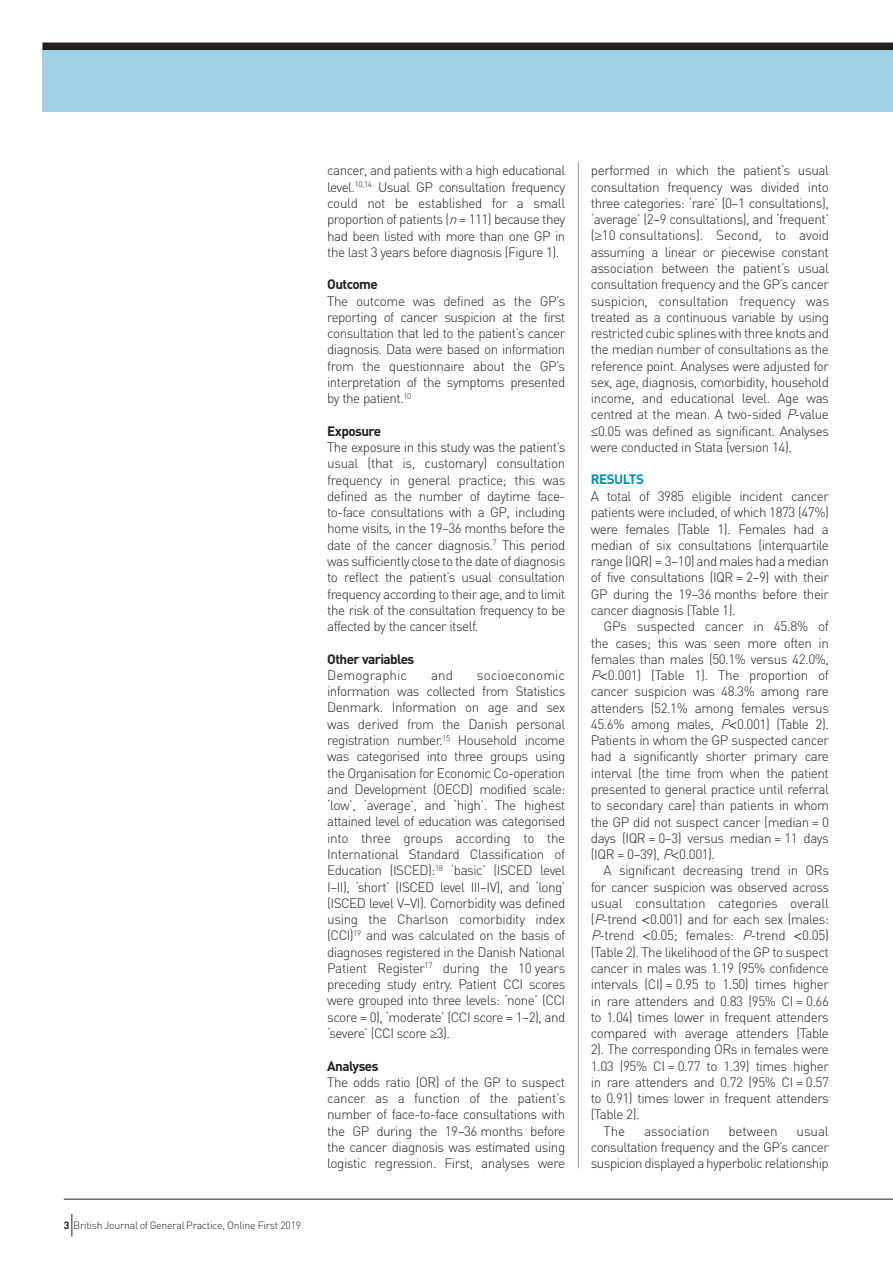
<style>
.page{position:relative;width:893px;height:1263px;background:#fff}
.page>*{position:absolute;margin:0;border:0;box-sizing:border-box;transform-origin:0 0}
.t1{font:300 13.5px/16.2px "DIN";letter-spacing:-.035em;color:#231f20;text-align:justify}
.t2{font:700 13.5px "DIN";letter-spacing:-.04em;color:#231f20}
.t3{font:300 13.5px "DIN";letter-spacing:-.015em;color:#231f20}
.t4{font:300 13.5px "DIN";letter-spacing:-.01em;color:#231f20}
.t5{font:300 13.5px "DIN";color:#231f20}
.t6{font:700 13.5px "DIN";letter-spacing:-.04em;color:#008fb3}
.t7{font:300 10.5px "DIN";letter-spacing:-.025em;color:#231f20}
.s1{font-weight:700}
.s2{font-style:italic}
.s3{font-family:"Helvetica"}
</style>
<div class="page">
<div style="left:43px;top:48px;width:850px;height:64px;background:#a2d2e3"></div>
<div style="left:43px;top:43px;width:850px;height:7px;background:#231f20"></div>
<hr style="left:578px;top:162px;width:1px;height:1006px;background:#939598">
<hr style="left:64px;top:1199px;width:829px;height:1px;background:#231f20">
<svg style="left:71px;top:1214px;width:1px;height:22px"></svg>
<p class="t7" style="left:64px;top:1218px;width:239px"><span class="s1">3</span> British Journal of General Practice, Online First 2019</p>
<p class="t1" style="left:327px;top:162px;width:240px">cancer, and patients with a high educational level.<sup>10,14</sup> Usual GP consultation frequency could not be established for a small proportion of patients (<span class="s2">n</span>= 111) because they had been listed with more than one GP in the last 3 years before diagnosis (Figure 1).</p>
<p class="t2" style="left:327px;top:276px;width:52px">Outcome</p>
<p class="t1" style="left:327px;top:293px;width:240px">The outcome was defined as the GP’s reporting of cancer suspicion at the first consultation that led to the patient’s cancer diagnosis. Data were based on information from the questionnaire about the GP’s interpretation of the symptoms presented by the patient.<sup>10</sup></p>
<p class="t2" style="left:327px;top:422px;width:56px">Exposure</p>
<p class="t1" style="left:327px;top:439px;width:240px">The exposure in this study was the patient’s usual (that is, customary) consultation frequency in general practice; this was defined as the number of daytime face&shy;to-face consultations with a GP, including home visits, in the 19–36 months before the date of the cancer diagnosis.<sup>7</sup> This period was sufficiently close to the date of diagnosis to reflect the patient’s usual consultation frequency according to their age, and to limit the risk of the consultation frequency to be affected by the cancer itself.</p>
<p class="t2" style="left:327px;top:650px;width:89px">Other variables</p>
<p class="t5" style="left:327px;top:667px;width:81px">Demographic</p>
<p class="t1" style="left:431px;top:667px;width:23px">and</p>
<p class="t1" style="left:327px;top:667px;width:240px;text-indent:150px">socioeconomic information was collected from Statistics Denmark. Information on age and sex was derived from the Danish personal registration number.<sup>15</sup> Household income was categorised into three groups using the Organisation for Economic Co-operation and Development (OECD) modified scale: ‘low’, ‘average’, and ‘high’. The highest attained level of education was categorised into three groups according to the International Standard Classification of Education (ISCED):<sup>18</sup> ‘basic’ (ISCED level I–II), ‘short’ (ISCED level III–IV), and ‘long’ (ISCED level V–VI). Comorbidity was defined using the Charlson comorbidity index (CCI)<sup>19</sup> and was calculated on the basis of diagnoses registered in the Danish National Patient Register<sup>17</sup> during the 10 years preceding study entry. Patient CCI scores were grouped into three levels: ‘none’ (CCI score = 0), ‘moderate’ (CCI score = 1–2), and ‘severe’ (CCI score <span class="s3">≥</span>3).</p>
<p class="t2" style="left:327px;top:1057px;width:53px">Analyses</p>
<p class="t1" style="left:327px;top:1074px;width:240px">The odds ratio (OR) of the GP to suspect cancer as a function of the patient’s number of face-to-face consultations with the GP during the 19–36 months before the cancer diagnosis was estimated using logistic regression. First, analyses were</p>
<p class="t1" style="left:591px;top:162px;width:240px">performed in which the patient’s usual consultation frequency was divided into three categories: ‘rare’ (0–1 consultations), ‘average’ (2–9 consultations), and ‘frequent’ (<span class="s3">≥</span>10 consultations). Second, to avoid assuming a linear or piecewise constant association between the patient’s usual consultation frequency and the GP’s cancer suspicion, consultation frequency was treated as a continuous variable by using restricted cubic splines with three knots and the median number of consultations as the reference point. Analyses were adjusted for sex, age, diagnosis, comorbidity, household income, and educational level. Age was centred at the mean. A two-sided <span class="s2">P</span>-value <span class="s3">≤</span>0.05 was defined as significant. Analyses were conducted in Stata (version 14).</p>
<p class="t6" style="left:591px;top:470px;width:55px">RESULTS</p>
<p class="t1" style="left:591px;top:488px;width:240px">A total of 3985 eligible incident cancer patients were included, of which 1873 (47%) were females (Table 1). Females had a median of six consultations (interquartile range (IQR) = 3–10) and males had a median of five consultations (IQR = 2–9) with their GP during the 19–36 months before their cancer diagnosis (Table 1).</p>
<p class="t1" style="left:591px;top:618px;width:240px;text-indent:13px">GPs suspected cancer in 45.8% of the cases; this was seen more often in females than males (50.1% versus 42.0%, <span class="s2">P</span><span class="s3">&lt;</span>0.001) (Table 1). The proportion of cancer suspicion was 48.3% among rare attenders (52.1% among females versus 45.6% among males, <span class="s2">P</span><span class="s3">&lt;</span>0.001) (Table 2).<br>Patients in whom the GP suspected cancer had a significantly shorter primary care interval (the time from when the patient presented to general practice until referral to secondary care) than patients in whom the GP did not suspect cancer (median = 0 days (IQR = 0–3) versus median = 11 days (IQR = 0–39), <span class="s2">P</span><span class="s3">&lt;</span>0.001).</p>
<p class="t1" style="left:604px;top:862px;width:227px">A significant decreasing trend in ORs</p>
<p class="t1" style="left:591px;top:878px;width:240px">for cancer suspicion was observed across</p>
<p class="t3" style="left:591px;top:895px;width:240px">usual consultation categories overall</p>
<p class="t1" style="left:591px;top:911px;width:240px">(<span class="s2">P</span>-trend <span class="s3">&lt;</span>0.001) and for each sex (males:</p>
<p class="t1" style="left:591px;top:927px;width:240px"><span class="s2">P</span>-trend <span class="s3">&lt;</span>0.05; females: <span class="s2">P</span>-trend <span class="s3">&lt;</span>0.05)</p>
<p class="t1" style="left:591px;top:943px;width:240px">(Table 2). The likelihood of the GP to suspect</p>
<p class="t1" style="left:591px;top:960px;width:240px">cancer in males was 1.19 (95% confidence</p>
<p class="t1" style="left:591px;top:976px;width:240px">intervals (CI) = 0.95 to 1.50) times higher</p>
<p class="t1" style="left:591px;top:992px;width:240px">in rare attenders and 0.83 (95% CI = 0.66</p>
<p class="t1" style="left:591px;top:1009px;width:240px">to 1.04) times lower in frequent attenders</p>
<p class="t1" style="left:591px;top:1025px;width:240px">compared with average attenders (Table</p>
<p class="t1" style="left:591px;top:1041px;width:240px">2). The corresponding ORs in females were</p>
<p class="t1" style="left:591px;top:1057px;width:240px">1.03 (95% CI = 0.77 to 1.39) times higher</p>
<p class="t1" style="left:591px;top:1074px;width:240px">in rare attenders and 0.72 (95% CI = 0.57</p>
<p class="t1" style="left:591px;top:1090px;width:240px">to 0.91) times lower in frequent attenders</p>
<p class="t1" style="left:591px;top:1106px;width:50px">(Table 2).</p>
<p class="t1" style="left:604px;top:1122px;width:23px">The</p>
<p class="t4" style="left:644px;top:1122px;width:67px">association</p>
<p class="t4" style="left:728px;top:1122px;width:51px">between</p>
<p class="t1" style="left:591px;top:1122px;width:240px;text-indent:206px">usual consultation frequency and the GP’s cancer suspicion displayed a hyperbolic relationship</p>
</div>
